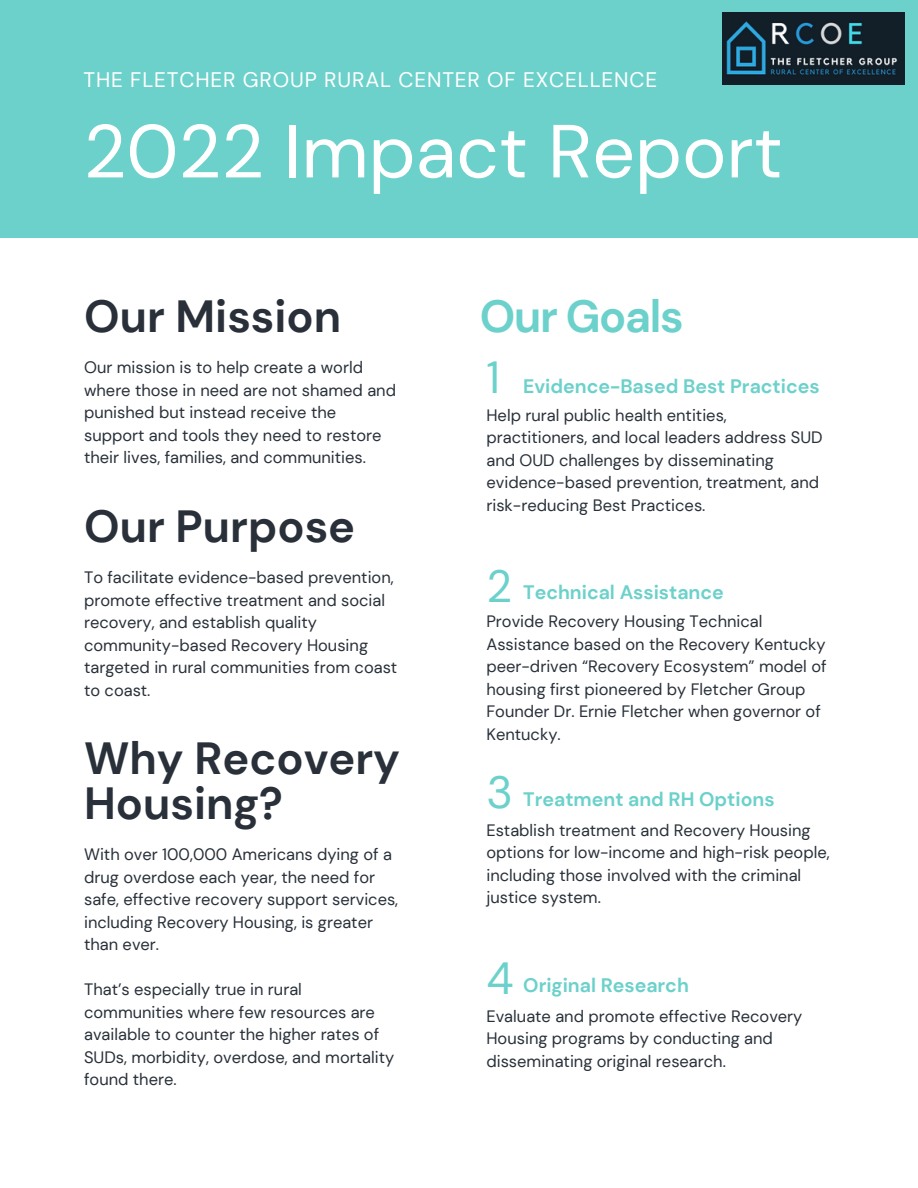
<style>
.page{position:relative;width:918px;height:1188px;background:#fff}
.page>*{position:absolute;margin:0;border:0;box-sizing:border-box;transform-origin:0 0}
.t1{font:75px "DM Sans";color:#fff}
.t2{font:700 45px/45px "DM Sans";color:#293039}
.t3{font:700 45px "DM Sans";letter-spacing:-.03em;color:#6cd1cb}
.t4{font:45px "DM Sans";color:#6cd1cb}
.t5{font:21px "DM Sans";letter-spacing:.04em;color:#fff}
.t6{font:700 19.5px "DM Sans";color:#6cd1cb}
.t7{font:16.5px/22.5px "DM Sans";color:#293039}
</style>
<div class="page">
<div style="left:0;top:0;width:918px;height:237px;background:#6cd1cb"></div>
<img style="left:722px;top:13px;width:183px;height:72px">
<p class="t5" style="left:84px;top:66px;width:575px">THE FLETCHER GROUP RURAL CENTER OF EXCELLENCE</p>
<p class="t1" style="left:84px;top:103px;width:701px">2022 Impact Report</p>
<p class="t2" style="left:84px;top:294px;width:259px">Our Mission</p>
<p class="t7" style="left:84px;top:356px;width:313px">Our mission is to help create a world where those in need are not shamed and punished but instead receive the support and tools they need to restore their lives, families, and communities.</p>
<p class="t2" style="left:84px;top:504px;width:273px">Our Purpose</p>
<p class="t7" style="left:84px;top:566px;width:315px">To facilitate evidence-based prevention, promote effective treatment and social recovery, and establish quality community-based Recovery Housing targeted in rural communities from coast to coast.</p>
<p class="t2" style="left:84px;top:737px;width:318px">Why Recovery<br>Housing?</p>
<p class="t7" style="left:84px;top:844px;width:316px">With over 100,000 Americans dying of a drug overdose each year, the need for safe, effective recovery support services, including Recovery Housing, is greater than ever.</p>
<p class="t7" style="left:84px;top:979px;width:312px">That’s especially true in rural communities where few resources are available to counter the higher rates of<br>SUDs, morbidity, overdose, and mortality found there.</p>
<p class="t3" style="left:480px;top:287px;width:205px">Our Goals</p>
<p class="t4" style="left:486px;top:349px;width:15px">1</p>
<p class="t6" style="left:523px;top:374px;width:298px">Evidence-Based Best Practices</p>
<p class="t7" style="left:486px;top:404px;width:338px">Help rural public health entities, practitioners, and local leaders address SUD and OUD challenges by disseminating evidence-based prevention, treatment, and risk-reducing Best Practices.</p>
<p class="t4" style="left:486px;top:557px;width:27px">2</p>
<p class="t6" style="left:523px;top:580px;width:202px">Technical Assistance</p>
<p class="t7" style="left:486px;top:610px;width:342px">Provide Recovery Housing Technical Assistance based on the Recovery Kentucky peer-driven “Recovery Ecosystem” model of housing first pioneered by Fletcher Group Founder Dr. Ernie Fletcher when governor of Kentucky.</p>
<p class="t4" style="left:486px;top:763px;width:28px">3</p>
<p class="t6" style="left:523px;top:787px;width:253px">Treatment and RH Options</p>
<p class="t7" style="left:486px;top:819px;width:345px">Establish treatment and Recovery Housing options for low-income and high-risk people, including those involved with the criminal justice system.</p>
<p class="t4" style="left:486px;top:950px;width:29px">4</p>
<p class="t6" style="left:523px;top:973px;width:167px">Original Research</p>
<p class="t7" style="left:486px;top:1005px;width:318px">Evaluate and promote effective Recovery<br>Housing programs by conducting and disseminating original research.</p>
</div>
